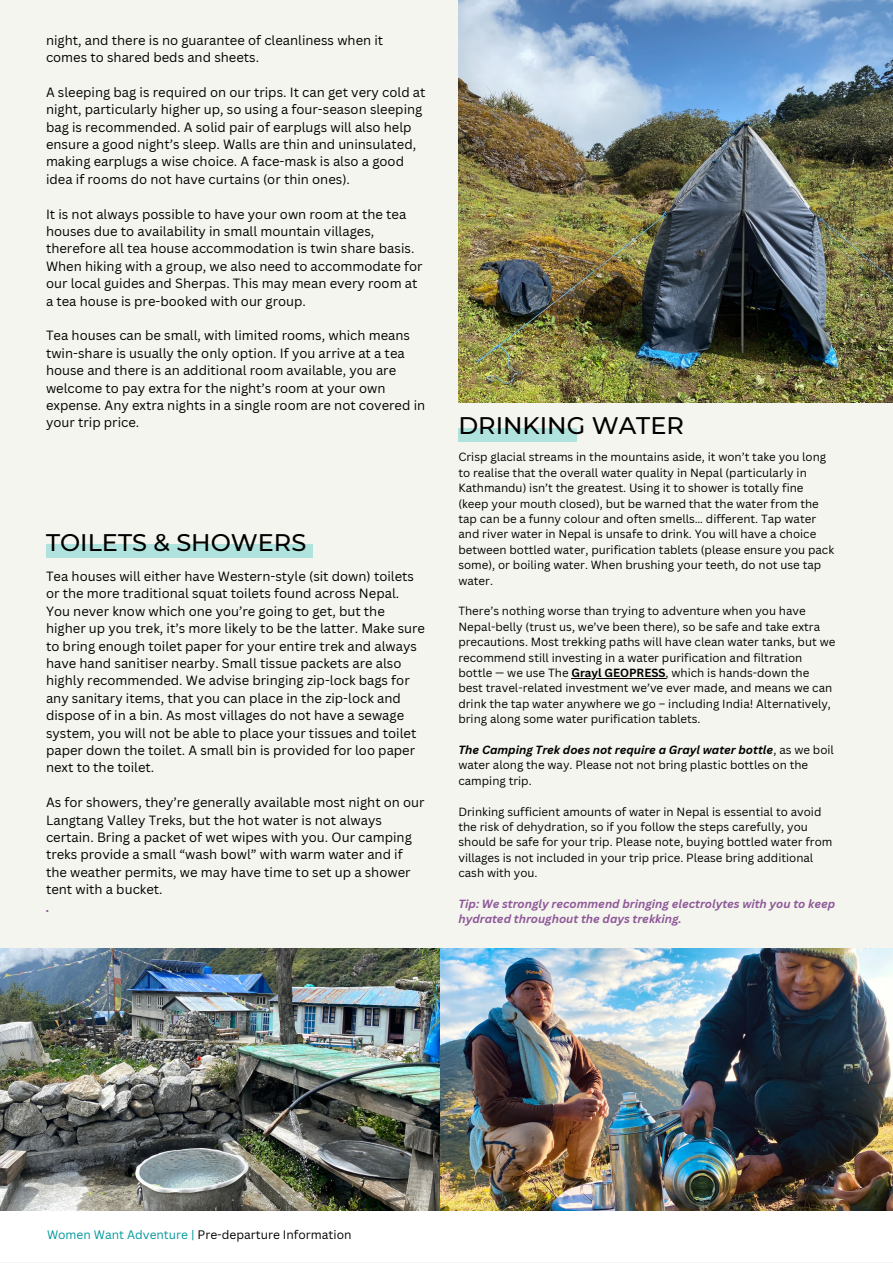
<style>
.page{position:relative;width:893px;height:1264px;background:#fff}
.page>*{position:absolute;margin:0;border:0;box-sizing:border-box;transform-origin:0 0}
.t1{font:500 24px "Montserrat";color:#000}
.t2{font:13.05px/17.4px "Canva Sans";color:#000}
.t3{font:italic 700 13.05px "Canva Sans";color:#8e5998}
.t4{font:12px "Canva Sans";color:#000}
.t5{font:11.55px/15.5px "Canva Sans";color:#000}
.t6{font:italic 700 11.55px/15.5px "Canva Sans";color:#8e5998}
.s1{font-weight:700}
.s2{font-weight:700;font-style:italic}
.s3{color:#03989e}
</style>
<div class="page">
<div style="left:0;top:0;width:892px;height:1262px;background:#f5f5ef"></div>
<div style="left:0;top:1211px;width:892px;height:50px;background:#fff"></div>
<div style="left:46px;top:544px;width:266px;height:14px;background:#b0e3dd"></div>
<img style="left:0;top:948px;width:892px;height:262px">
<hr style="left:571px;top:678px;width:94px;height:1px;background:#000">
<div style="left:458px;top:428px;width:118px;height:13px;background:#b0e3dd"></div>
<img style="left:458px;top:0;width:434px;height:402px">
<p class="t2" style="left:46px;top:31px;width:339px">night, and there is no guarantee of cleanliness when it comes to shared beds and sheets.</p>
<p class="t2" style="left:46px;top:83px;width:381px">A sleeping bag is required on our trips. It can get very cold at night, particularly higher up, so using a four-season sleeping bag is recommended. A solid pair of earplugs will also help ensure a good night’s sleep. Walls are thin and uninsulated, making earplugs a wise choice. A face-mask is also a good idea if rooms do not have curtains (or thin ones).</p>
<p class="t2" style="left:46px;top:205px;width:378px">It is not always possible to have your own room at the tea houses due to availability in small mountain villages, therefore all tea house accommodation is twin share basis.<br>When hiking with a group, we also need to accommodate for our local guides and Sherpas. This may mean every room at a tea house is pre-booked with our group.</p>
<p class="t2" style="left:46px;top:327px;width:381px">Tea houses can be small, with limited rooms, which means twin-share is usually the only option. If you arrive at a tea house and there is an additional room available, you are welcome to pay extra for the night’s room at your own expense. Any extra nights in a single room are not covered in your trip price.</p>
<p class="t1" style="left:46px;top:527px;width:262px">TOILETS &amp; SHOWERS</p>
<p class="t2" style="left:46px;top:567px;width:380px">Tea houses will either have Western-style (sit down) toilets or the more traditional squat toilets found across Nepal.<br>You never know which one you’re going to get, but the higher up you trek, it’s more likely to be the latter. Make sure to bring enough toilet paper for your entire trek and always have hand sanitiser nearby. Small tissue packets are also highly recommended. We advise bringing zip-lock bags for any sanitary items, that you can place in the zip-lock and dispose of in a bin. As most villages do not have a sewage system, you will not be able to place your tissues and toilet paper down the toilet. A small bin is provided for loo paper next to the toilet.</p>
<p class="t2" style="left:46px;top:793px;width:380px">As for showers, they’re generally available most night on our Langtang Valley Treks, but the hot water is not always certain. Bring a packet of wet wipes with you. Our camping treks provide a small “wash bowl” with warm water and if the weather permits, we may have time to set up a shower tent with a bucket.</p>
<p class="t3" style="left:46px;top:897px;width:5px">.</p>
<p class="t1" style="left:458px;top:411px;width:227px">DRINKING WATER</p>
<p class="t5" style="left:458px;top:449px;width:377px">Crisp glacial streams in the mountains aside, it won’t take you long to realise that the overall water quality in Nepal (particularly in Kathmandu) isn’t the greatest. Using it to shower is totally fine (keep your mouth closed), but be warned that the water from the tap can be a funny colour and often smells… different. Tap water and river water in Nepal is unsafe to drink. You will have a choice between bottled water, purification tablets (please ensure you pack some), or boiling water. When brushing your teeth, do not use tap water.</p>
<p class="t5" style="left:458px;top:603px;width:378px">There’s nothing worse than trying to adventure when you have Nepal-belly (trust us, we’ve been there), so be safe and take extra precautions. Most trekking paths will have clean water tanks, but we recommend still investing in a water purification and filtration bottle — we use The <span class="s1">Grayl GEOPRESS</span>, which is hands-down the best travel-related investment we’ve ever made, and means we can drink the tap water anywhere we go – including India! Alternatively, bring along some water purification tablets.</p>
<p class="t5" style="left:458px;top:741px;width:377px"><span class="s2">The Camping Trek does not require a Grayl water bottle</span>, as we boil water along the way. Please not not bring plastic bottles on the camping trip.</p>
<p class="t5" style="left:458px;top:803px;width:375px">Drinking sufficient amounts of water in Nepal is essential to avoid the risk of dehydration, so if you follow the steps carefully, you should be safe for your trip. Please note, buying bottled water from villages is not included in your trip price. Please bring additional cash with you.</p>
<p class="t6" style="left:458px;top:895px;width:378px">Tip: We strongly recommend bringing electrolytes with you to keep hydrated throughout the days trekking.</p>
<p class="t4" style="left:47px;top:1225px;width:306px"><span class="s3">Women Want Adventure |</span> Pre-departure Information</p>
</div>
